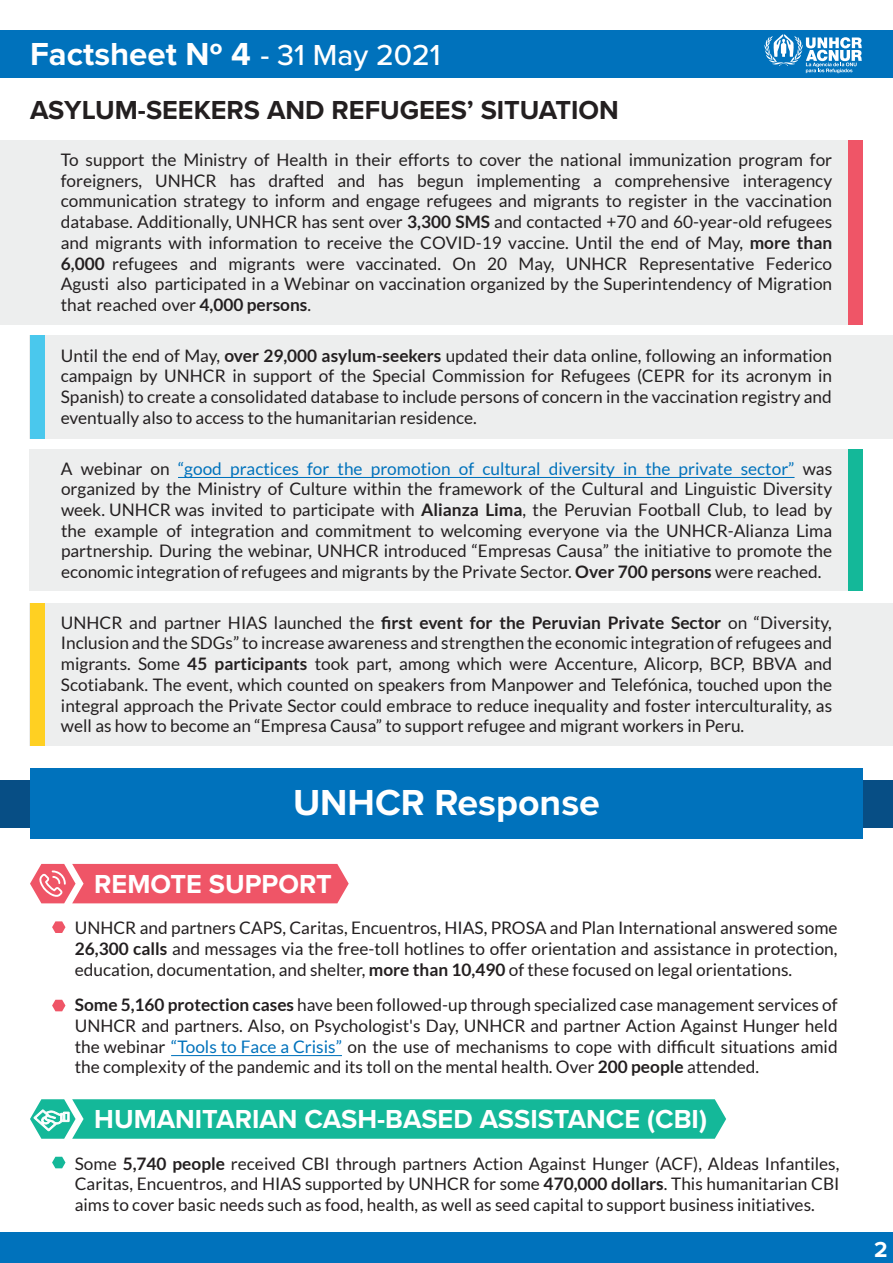
<style>
.page{position:relative;width:893px;height:1263px;background:#fff}
.page>*{position:absolute;margin:0;border:0;box-sizing:border-box;transform-origin:0 0}
.t1{font:700 37.5px "Proxima Nova";color:#fff}
.t2{font:700 33px "Proxima Nova";color:#fff}
.t3{font:700 27px "Proxima Nova";color:#fff}
.t4{font:700 27px "Proxima Nova";color:#231f20}
.t5{font:700 22.5px "Proxima Nova";color:#fff}
.t6{font:17.25px/20.7px "Lato";color:#231f20;text-align:justify}
.s1{font-weight:500;font-size:30px}
.s2{font-weight:700}
.s3{color:#0072bc}
</style>
<div class="page">
<div style="left:0;top:141px;width:863px;height:184px;background:#edeeee"></div>
<div style="left:30px;top:449px;width:833px;height:142px;background:#edeeee"></div>
<div style="left:848px;top:141px;width:15px;height:184px;background:#ef5567"></div>
<div style="left:848px;top:449px;width:15px;height:142px;background:#14b899"></div>
<div style="left:30px;top:335px;width:863px;height:103px;background:#edeeee"></div>
<div style="left:30px;top:335px;width:15px;height:103px;background:#4ac8ed"></div>
<div style="left:30px;top:603px;width:863px;height:142px;background:#edeeee"></div>
<div style="left:30px;top:603px;width:15px;height:142px;background:#ffd022"></div>
<div style="left:0;top:1233px;width:893px;height:30px;background:#0072bc"></div>
<div style="left:0;top:30px;width:893px;height:48px;background:#0072bc"></div>
<svg style="left:764px;top:34px;width:98px;height:39px"></svg>
<div style="left:0;top:780px;width:893px;height:48px;background:#074e85"></div>
<div style="left:30px;top:769px;width:833px;height:70px;background:#0072bc"></div>
<svg style="left:52px;top:921px;width:13px;height:12px"></svg>
<svg style="left:52px;top:1000px;width:13px;height:11px"></svg>
<svg style="left:30px;top:864px;width:319px;height:39px;background:#f06272"></svg>
<svg style="left:30px;top:1099px;width:696px;height:40px;background:#20bb9e"></svg>
<svg style="left:52px;top:1157px;width:13px;height:11px"></svg>
<hr style="left:178px;top:477px;width:616px;height:1px;background:#0072bc">
<hr style="left:171px;top:1055px;width:171px;height:1px;background:#0072bc">
<h2 class="t2" style="left:30px;top:29px;width:412px">Factsheet Nº 4 <span class="s1">- 31 May 2021</span></h2>
<h3 class="t4" style="left:30px;top:90px;width:590px">ASYLUM-SEEKERS AND REFUGEES’ SITUATION</h3>
<p class="t6" style="left:61px;top:149px;width:773px">To support the Ministry of Health in their efforts to cover the national immunization program for foreigners, UNHCR has drafted and has begun implementing a comprehensive interagency communication strategy to inform and engage refugees and migrants to register in the vaccination database. Additionally, UNHCR has sent over <span class="s2">3,300 SMS</span> and contacted +70 and 60-year-old refugees and migrants with information to receive the COVID-19 vaccine. Until the end of May, <span class="s2">more than 6,000</span> refugees and migrants were vaccinated. On 20 May, UNHCR Representative Federico Agusti also participated in a Webinar on vaccination organized by the Superintendency of Migration that reached over <span class="s2">4,000 persons</span>.</p>
<p class="t6" style="left:61px;top:345px;width:773px">Until the end of May, <span class="s2">over 29,000 asylum-seekers</span> updated their data online, following an information campaign by UNHCR in support of the Special Commission for Refugees (CEPR for its acronym in Spanish) to create a consolidated database to include persons of concern in the vaccination registry and eventually also to access to the humanitarian residence.</p>
<p class="t6" style="left:61px;top:458px;width:773px">A webinar on <span class="s3">“good practices for the promotion of cultural diversity in the private sector”</span> was organized by the Ministry of Culture within the framework of the Cultural and Linguistic Diversity week. UNHCR was invited to participate with <span class="s2">Alianza Lima</span>, the Peruvian Football Club, to lead by the example of integration and commitment to welcoming everyone via the UNHCR-Alianza Lima partnership. During the webinar, UNHCR introduced “Empresas Causa” the initiative to promote the economic integration of refugees and migrants by the Private Sector. <span class="s2">Over 700 persons</span> were reached.</p>
<p class="t6" style="left:61px;top:612px;width:773px">UNHCR and partner HIAS launched the <span class="s2">first event for the Peruvian Private Sector</span> on “Diversity, Inclusion and the SDGs” to increase awareness and strengthen the economic integration of refugees and migrants. Some <span class="s2">45 participants</span> took part, among which were Accenture, Alicorp, BCP, BBVA and Scotiabank. The event, which counted on speakers from Manpower and Telefónica, touched upon the integral approach the Private Sector could embrace to reduce inequality and foster interculturality, as well as how to become an “Empresa Causa” to support refugee and migrant workers in Peru.</p>
<h1 class="t1" style="left:293px;top:774px;width:308px">UNHCR Response</h1>
<h3 class="t3" style="left:94px;top:863px;width:239px">REMOTE SUPPORT</h3>
<p class="t6" style="left:75px;top:917px;width:764px">UNHCR and partners CAPS, Caritas, Encuentros, HIAS, PROSA and Plan International answered some <span class="s2">26,300 calls</span> and messages via the free-toll hotlines to offer orientation and assistance in protection, education, documentation, and shelter, <span class="s2">more than 10,490</span> of these focused on legal orientations.</p>
<p class="t6" style="left:75px;top:994px;width:764px"><span class="s2">Some 5,160 protection cases</span> have been followed-up through specialized case management services of UNHCR and partners. Also, on Psychologist's Day, UNHCR and partner Action Against Hunger held the webinar <span class="s3">“Tools to Face a Crisis”</span> on the use of mechanisms to cope with difficult situations amid the complexity of the pandemic and its toll on the mental health. Over <span class="s2">200 people</span> attended.</p>
<h3 class="t3" style="left:94px;top:1099px;width:614px">HUMANITARIAN CASH-BASED ASSISTANCE (CBI)</h3>
<p class="t6" style="left:75px;top:1153px;width:766px">Some <span class="s2">5,740 people</span> received CBI through partners Action Against Hunger (ACF), Aldeas Infantiles, Caritas, Encuentros, and HIAS supported by UNHCR for some <span class="s2">470,000 dollars</span>. This humanitarian CBI aims to cover basic needs such as food, health, as well as seed capital to support business initiatives.</p>
<h3 class="t5" style="left:874px;top:1232px;width:15px">2</h3>
</div>
